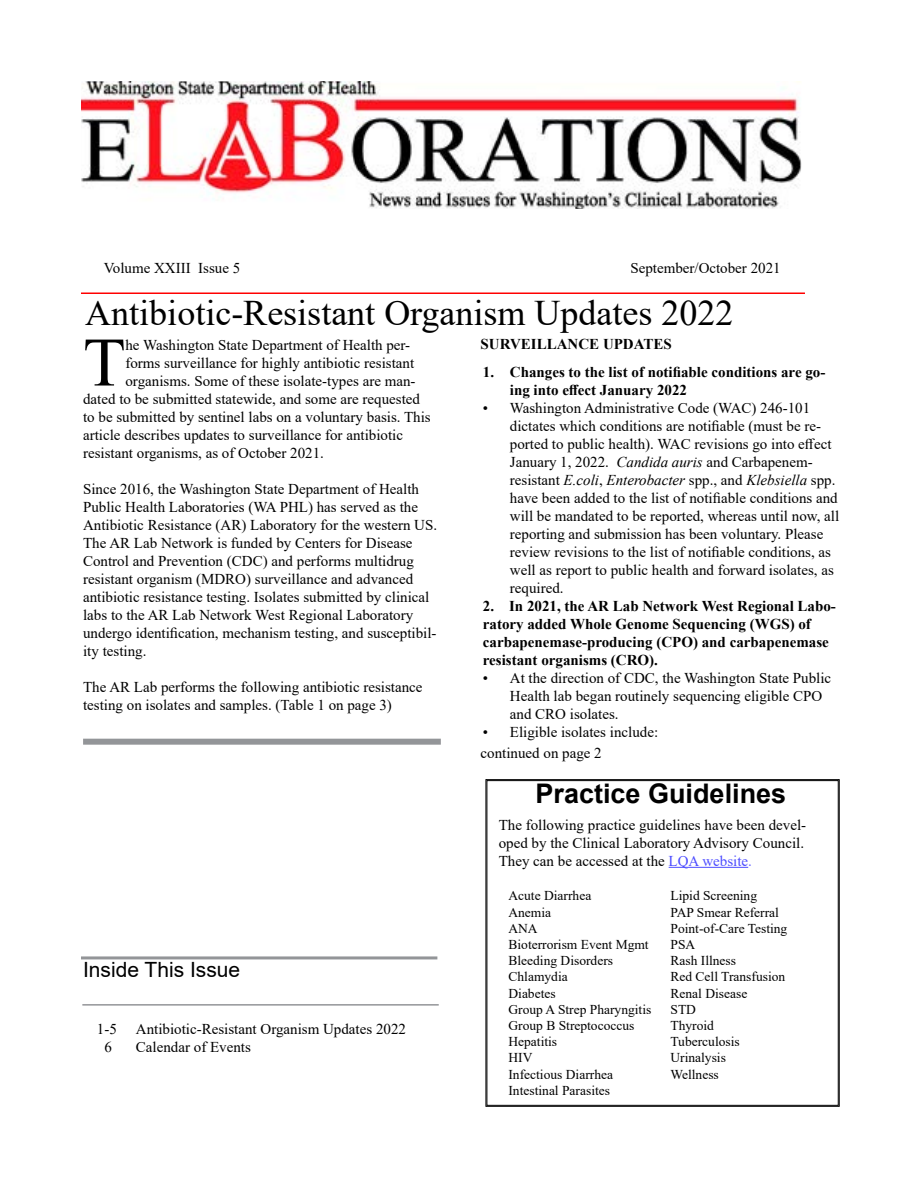
<style>
.page{position:relative;width:918px;height:1188px;background:#fff}
.page>*{position:absolute;margin:0;border:0;box-sizing:border-box;transform-origin:0 0}
.t1{font:69.3px "Times New Roman";color:#000}
.t2{font:36px "Times New Roman";color:#000}
.t3{font:700 27px "Arial";color:#000}
.t4{font:21px "Arial";color:#000}
.t5{font:15px/18px "Times New Roman";color:#000}
.t6{font:700 15px/18px "Times New Roman";color:#000}
.t7{font:13.5px "Times New Roman";color:#000}
.s1{font-style:italic}
.s2{color:#4d4dff}
.s3{color:#66f}
</style>
<div class="page">
<hr style="left:81px;top:292px;width:724px;height:2px;background:#f00">
<hr style="left:82px;top:1004px;width:357px;height:2px;background:#939598">
<hr style="left:81px;top:956px;width:356px;height:3px;background:#939598">
<div style="left:83px;top:739px;width:358px;height:6px;background:#939598"></div>
<svg style="left:485px;top:779px;width:355px;height:328px"></svg>
<img style="left:81px;top:81px;width:720px;height:128px">
<p class="t5" style="left:104px;top:258px;width:138px">Volume XXIII Issue 5</p>
<p class="t5" style="left:630px;top:258px;width:152px">September/October 2021</p>
<h2 class="t2" style="left:85px;top:288px;width:650px">Antibiotic-Resistant Organism Updates 2022</h2>
<p class="t6" style="left:481px;top:335px;width:193px">SURVEILLANCE UPDATES</p>
<h1 class="t1" style="left:83px;top:313px;width:44px">T</h1>
<p class="t5" style="left:125px;top:335px;width:286px">he Washington State Department of Health per-</p>
<p class="t5" style="left:125px;top:353px;width:290px">forms surveillance for highly antibiotic resistant</p>
<p class="t5" style="left:125px;top:371px;width:292px">organisms. Some of these isolate-types are man-</p>
<p class="t5" style="left:83px;top:389px;width:339px">dated to be submitted statewide, and some are requested</p>
<p class="t5" style="left:83px;top:407px;width:349px">to be submitted by sentinel labs on a voluntary basis. This</p>
<p class="t5" style="left:83px;top:425px;width:321px">article describes updates to surveillance for antibiotic</p>
<p class="t5" style="left:83px;top:443px;width:242px">resistant organisms, as of October 2021.</p>
<p class="t5" style="left:83px;top:479px;width:356px">Since 2016, the Washington State Department of Health Public Health Laboratories (WA PHL) has served as the Antibiotic Resistance (AR) Laboratory for the western US.<br>The AR Lab Network is funded by Centers for Disease Control and Prevention (CDC) and performs multidrug resistant organism (MDRO) surveillance and advanced antibiotic resistance testing. Isolates submitted by clinical labs to the AR Lab Network West Regional Laboratory undergo identification, mechanism testing, and susceptibil&shy;ity testing.</p>
<p class="t5" style="left:83px;top:677px;width:341px">The AR Lab performs the following antibiotic resistance testing on isolates and samples. (Table 1 on page 3)</p>
<p class="t6" style="left:510px;top:363px;width:317px;text-indent:-27px">1. Changes to the list of notifiable conditions are go&shy;ing into effect January 2022</p>
<p class="t5" style="left:510px;top:399px;width:331px;text-indent:-27px">• Washington Administrative Code (WAC) 246-101 dictates which conditions are notifiable (must be re&shy;ported to public health). WAC revisions go into effect January 1, 2022. <span class="s1">Candida auris</span> and Carbapenem&shy;resistant <span class="s1">E.coli</span>, <span class="s1">Enterobacter</span> spp., and <span class="s1">Klebsiella</span> spp. have been added to the list of notifiable conditions and will be mandated to be reported, whereas until now, all reporting and submission has been voluntary. Please review revisions to the list of notifiable conditions, as well as report to public health and forward isolates, as required.</p>
<p class="t6" style="left:483px;top:597px;width:355px">2. In 2021, the AR Lab Network West Regional Labo&shy;ratory added Whole Genome Sequencing (WGS) of carbapenemase-producing (CPO) and carbapenemase resistant organisms (CRO).</p>
<p class="t5" style="left:510px;top:669px;width:323px;text-indent:-27px">• At the direction of CDC, the Washington State Public<br>Health lab began routinely sequencing eligible CPO and CRO isolates.</p>
<p class="t5" style="left:483px;top:723px;width:177px">• Eligible isolates include:</p>
<h3 class="t4" style="left:83px;top:955px;width:159px">Inside This Issue</h3>
<p class="t5" style="left:97px;top:1019px;width:21px">1-5</p>
<p class="t5" style="left:136px;top:1019px;width:272px">Antibiotic-Resistant Organism Updates 2022</p>
<p class="t5" style="left:104px;top:1037px;width:9px">6</p>
<p class="t5" style="left:136px;top:1037px;width:116px">Calendar of Events</p>
<p class="t5" style="left:481px;top:744px;width:123px">continued on page 2</p>
<h3 class="t3" style="left:536px;top:774px;width:252px">Practice Guidelines</h3>
<p class="t5" style="left:499px;top:815px;width:309px">The following practice guidelines have been devel&shy;oped by the Clinical Laboratory Advisory Council.<br>They can be accessed at the <span class="s2">LQA website</span><span class="s3">.</span></p>
<p class="t7" style="left:508px;top:886px;width:84px">Acute Diarrhea</p>
<p class="t7" style="left:670px;top:886px;width:88px">Lipid Screening</p>
<p class="t7" style="left:508px;top:903px;width:44px">Anemia</p>
<p class="t7" style="left:670px;top:903px;width:110px">PAP Smear Referral</p>
<p class="t7" style="left:508px;top:919px;width:31px">ANA</p>
<p class="t7" style="left:670px;top:919px;width:118px">Point-of-Care Testing</p>
<p class="t7" style="left:508px;top:935px;width:142px">Bioterrorism Event Mgmt</p>
<p class="t7" style="left:670px;top:935px;width:26px">PSA</p>
<p class="t7" style="left:508px;top:951px;width:106px">Bleeding Disorders</p>
<p class="t7" style="left:670px;top:951px;width:67px">Rash Illness</p>
<p class="t7" style="left:508px;top:967px;width:61px">Chlamydia</p>
<p class="t7" style="left:670px;top:967px;width:116px">Red Cell Transfusion</p>
<p class="t7" style="left:508px;top:984px;width:49px">Diabetes</p>
<p class="t7" style="left:670px;top:984px;width:78px">Renal Disease</p>
<p class="t7" style="left:508px;top:1000px;width:144px">Group A Strep Pharyngitis</p>
<p class="t7" style="left:670px;top:1000px;width:27px">STD</p>
<p class="t7" style="left:508px;top:1016px;width:127px">Group B Streptococcus</p>
<p class="t7" style="left:670px;top:1016px;width:45px">Thyroid</p>
<p class="t7" style="left:508px;top:1032px;width:50px">Hepatitis</p>
<p class="t7" style="left:670px;top:1032px;width:71px">Tuberculosis</p>
<p class="t7" style="left:508px;top:1048px;width:25px">HIV</p>
<p class="t7" style="left:670px;top:1048px;width:57px">Urinalysis</p>
<p class="t7" style="left:508px;top:1065px;width:106px">Infectious Diarrhea</p>
<p class="t7" style="left:670px;top:1065px;width:50px">Wellness</p>
<p class="t7" style="left:508px;top:1081px;width:103px">Intestinal Parasites</p>
</div>
